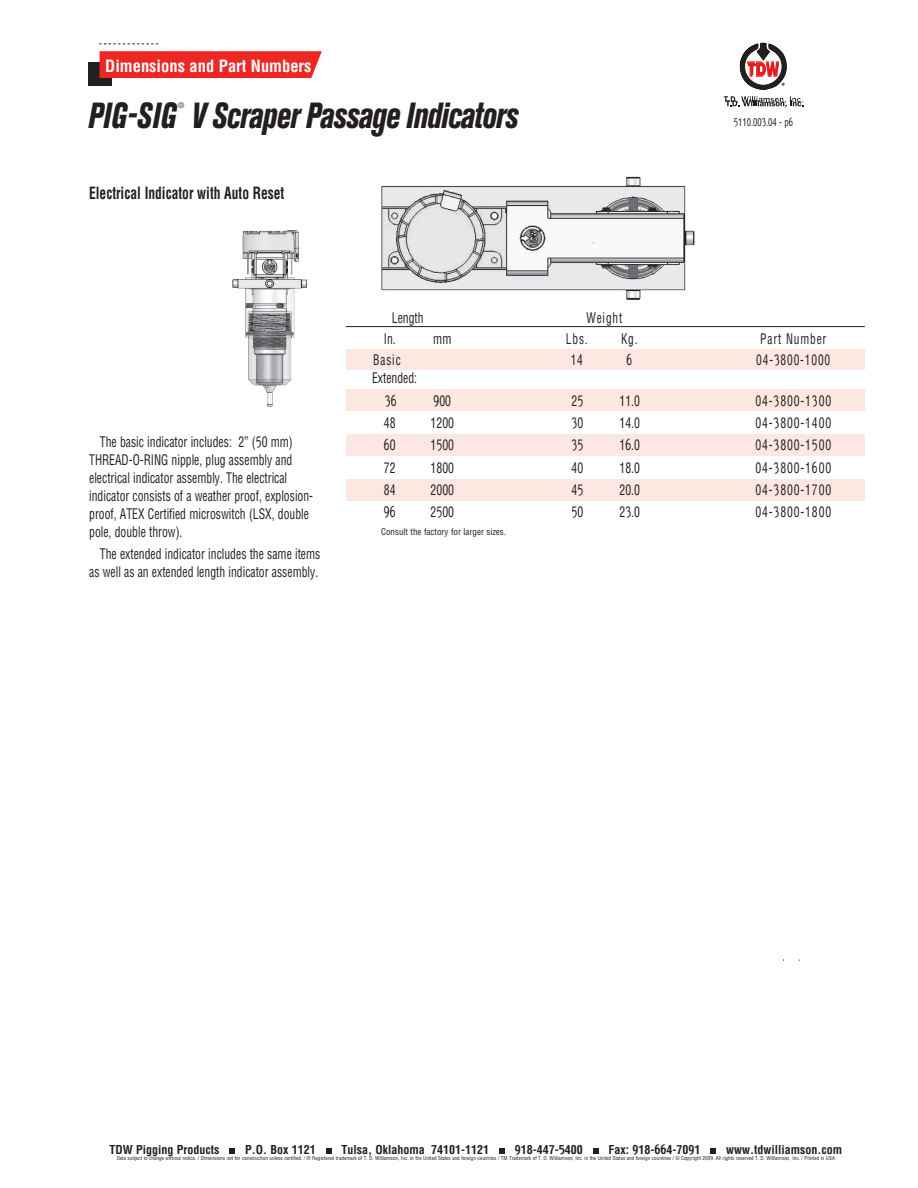
<style>
.page{position:relative;width:918px;height:1188px;background:#fff}
.page>*{position:absolute;margin:0;border:0;box-sizing:border-box;transform-origin:0 0}
.t1{font:italic 800 condensed 36px "Akzidenz Grotesk BE";letter-spacing:-.02em;color:#231f20;scale:.8 1}
.bod_text_lft{font:700 condensed 16.5px "Helfaxx";color:#231f20;scale:.82 1}
.Catagory{font:700 condensed 16.5px "Helfaxx";color:#fff}
.Bodu_Text{font:condensed 14.25px/18px "Helfaxx";color:#231f20;scale:.82 1}
.bod_text_lft-2{font:condensed 14.25px "Helfaxx";letter-spacing:.075em;color:#231f20;scale:.82 1}
._8tab{font:condensed 14.25px "Helfaxx";letter-spacing:.075em;color:#231f20;scale:.8 1}
.Bodu_Text-2{font:condensed 14.25px "Helfaxx";letter-spacing:.075em;color:#231f20;scale:.82 1}
._8tab-2{font:condensed 14.25px "Helfaxx";letter-spacing:.075em;color:#231f20;scale:.82 1}
.t2{font:700 condensed 12px "Helfaxx";color:#231f20}
.t3{font:condensed 10.5px "Helfaxx";color:#231f20;scale:.82 1}
.bod_text_lft-3{font:condensed 9px "Helfaxx";color:#231f20}
.t4{font:condensed 7.5px "Helfaxx";color:#231f20}
.t5{font:condensed 5.25px "Helfaxx";color:#231f20}
</style>
<div class="page">
<img style="left:724px;top:63px;width:77px;height:39px">
<div style="left:88px;top:62px;width:24px;height:24px;background:#231f20"></div>
<div style="left:100px;top:51px;width:222px;height:27px;background:#ee2724"></div>
<svg style="left:99px;top:44px;width:59px;height:1px"></svg>
<svg style="left:229px;top:1148px;width:6px;height:6px"></svg>
<svg style="left:326px;top:1148px;width:5px;height:6px"></svg>
<svg style="left:499px;top:1148px;width:6px;height:6px"></svg>
<svg style="left:593px;top:1148px;width:6px;height:6px"></svg>
<svg style="left:710px;top:1148px;width:6px;height:6px"></svg>
<div style="left:346px;top:479px;width:518px;height:22px;background:#fde7e1"></div>
<div style="left:346px;top:350px;width:518px;height:20px;background:#fde7e1"></div>
<div style="left:346px;top:389px;width:518px;height:22px;background:#fde7e1"></div>
<div style="left:346px;top:434px;width:518px;height:22px;background:#fde7e1"></div>
<hr style="left:346px;top:326px;width:519px;height:1px;background:#231f20">
<img style="left:232px;top:230px;width:75px;height:178px">
<img style="left:381px;top:176px;width:314px;height:124px">
<svg style="left:726px;top:100px;width:78px;height:8px"></svg>
<svg style="left:740px;top:43px;width:47px;height:47px"></svg>
<p class="Catagory" style="left:105px;top:56px;width:208px">Dimensions and Part Numbers</p>
<p class="t1" style="left:88px;top:95px;width:540px">PIG-SIG V Scraper Passage Indicators</p>
<p class="t4" style="left:178px;top:101px;width:7px">®</p>
<p class="bod_text_lft" style="left:89px;top:183px;width:240px">Electrical Indicator with Auto Reset</p>
<p class="t3" style="left:734px;top:115px;width:74px">5110.003.04 - p6</p>
<p class="Bodu_Text" style="left:89px;top:433px;width:275px;text-indent:11px">The basic indicator includes: 2” (50 mm)<br>THREAD-O-RING nipple, plug assembly and electrical indicator assembly. The electrical indicator consists of a weather proof, explosion&shy;proof, ATEX Certified microswitch (LSX, double pole, double throw).</p>
<p class="Bodu_Text" style="left:89px;top:545px;width:284px;text-align:right">The extended indicator includes the same items as well as an extended length indicator assembly.</p>
<p class="_8tab-2" style="left:392px;top:309px;width:40px">Length</p>
<p class="_8tab" style="left:586px;top:309px;width:46px">Weight</p>
<p class="_8tab-2" style="left:384px;top:330px;width:16px">In.</p>
<p class="_8tab-2" style="left:433px;top:330px;width:24px">mm</p>
<p class="_8tab" style="left:566px;top:330px;width:29px">Lbs.</p>
<p class="_8tab" style="left:621px;top:330px;width:22px">Kg.</p>
<p class="_8tab" style="left:760px;top:330px;width:84px">Part Number</p>
<p class="_8tab" style="left:373px;top:351px;width:36px">Basic</p>
<p class="_8tab" style="left:571px;top:351px;width:17px">14</p>
<p class="_8tab" style="left:627px;top:351px;width:9px">6</p>
<p class="_8tab" style="left:756px;top:351px;width:94px">04-3800-1000</p>
<p class="Bodu_Text" style="left:372px;top:369px;width:57px">Extended:</p>
<p class="Bodu_Text" style="left:385px;top:391px;width:16px">36</p>
<p class="Bodu_Text" style="left:434px;top:391px;width:23px">900</p>
<p class="Bodu_Text" style="left:571px;top:391px;width:16px">25</p>
<p class="Bodu_Text" style="left:620px;top:391px;width:26px">11.0</p>
<p class="Bodu_Text-2" style="left:755px;top:392px;width:94px">04-3800-1300</p>
<p class="bod_text_lft-2" style="left:384px;top:414px;width:16px">48</p>
<p class="bod_text_lft-2" style="left:431px;top:414px;width:30px">1200</p>
<p class="bod_text_lft-2" style="left:571px;top:414px;width:16px">30</p>
<p class="bod_text_lft-2" style="left:620px;top:414px;width:26px">14.0</p>
<p class="bod_text_lft-2" style="left:755px;top:414px;width:94px">04-3800-1400</p>
<p class="bod_text_lft-2" style="left:384px;top:436px;width:16px">60</p>
<p class="bod_text_lft-2" style="left:431px;top:436px;width:30px">1500</p>
<p class="bod_text_lft-2" style="left:571px;top:436px;width:16px">35</p>
<p class="bod_text_lft-2" style="left:620px;top:436px;width:26px">16.0</p>
<p class="bod_text_lft-2" style="left:755px;top:436px;width:94px">04-3800-1500</p>
<p class="bod_text_lft-2" style="left:384px;top:459px;width:16px">72</p>
<p class="bod_text_lft-2" style="left:431px;top:459px;width:30px">1800</p>
<p class="bod_text_lft-2" style="left:571px;top:459px;width:16px">40</p>
<p class="bod_text_lft-2" style="left:620px;top:459px;width:26px">18.0</p>
<p class="bod_text_lft-2" style="left:755px;top:459px;width:94px">04-3800-1600</p>
<p class="bod_text_lft-2" style="left:384px;top:481px;width:16px">84</p>
<p class="bod_text_lft-2" style="left:431px;top:481px;width:30px">2000</p>
<p class="bod_text_lft-2" style="left:571px;top:481px;width:16px">45</p>
<p class="bod_text_lft-2" style="left:620px;top:481px;width:26px">20.0</p>
<p class="bod_text_lft-2" style="left:755px;top:481px;width:94px">04-3800-1700</p>
<p class="bod_text_lft-2" style="left:384px;top:503px;width:16px">96</p>
<p class="bod_text_lft-2" style="left:431px;top:503px;width:30px">2500</p>
<p class="bod_text_lft-2" style="left:571px;top:503px;width:16px">50</p>
<p class="bod_text_lft-2" style="left:620px;top:503px;width:26px">23.0</p>
<p class="bod_text_lft-2" style="left:755px;top:503px;width:94px">04-3800-1800</p>
<p class="bod_text_lft-3" style="left:381px;top:526px;width:127px">Consult the factory for larger sizes.</p>
<p class="t2" style="left:110px;top:1142px;width:111px">TDW Pigging Products</p>
<p class="t2" style="left:245px;top:1142px;width:72px">P.O. Box 1121</p>
<p class="t2" style="left:341px;top:1142px;width:149px">Tulsa, Oklahoma 74101-1121</p>
<p class="t2" style="left:515px;top:1142px;width:69px">918-447-5400</p>
<p class="t2" style="left:608px;top:1142px;width:93px">Fax: 918-664-7091</p>
<p class="t2" style="left:726px;top:1142px;width:118px">www.tdwilliamson.com</p>
<p class="t5" style="left:117px;top:1155px;width:720px">Data subject to change without notice. / Dimensions not for construction unless certified. / ® Registered trademark of T. D. Williamson, Inc. in the United States and foreign countries / TM Trademark of T. D. Williamson, Inc. in the United States and foreign countries / © Copyright 2009. All rights reserved T. D. Williamson, Inc. / Printed in USA</p>
</div>
